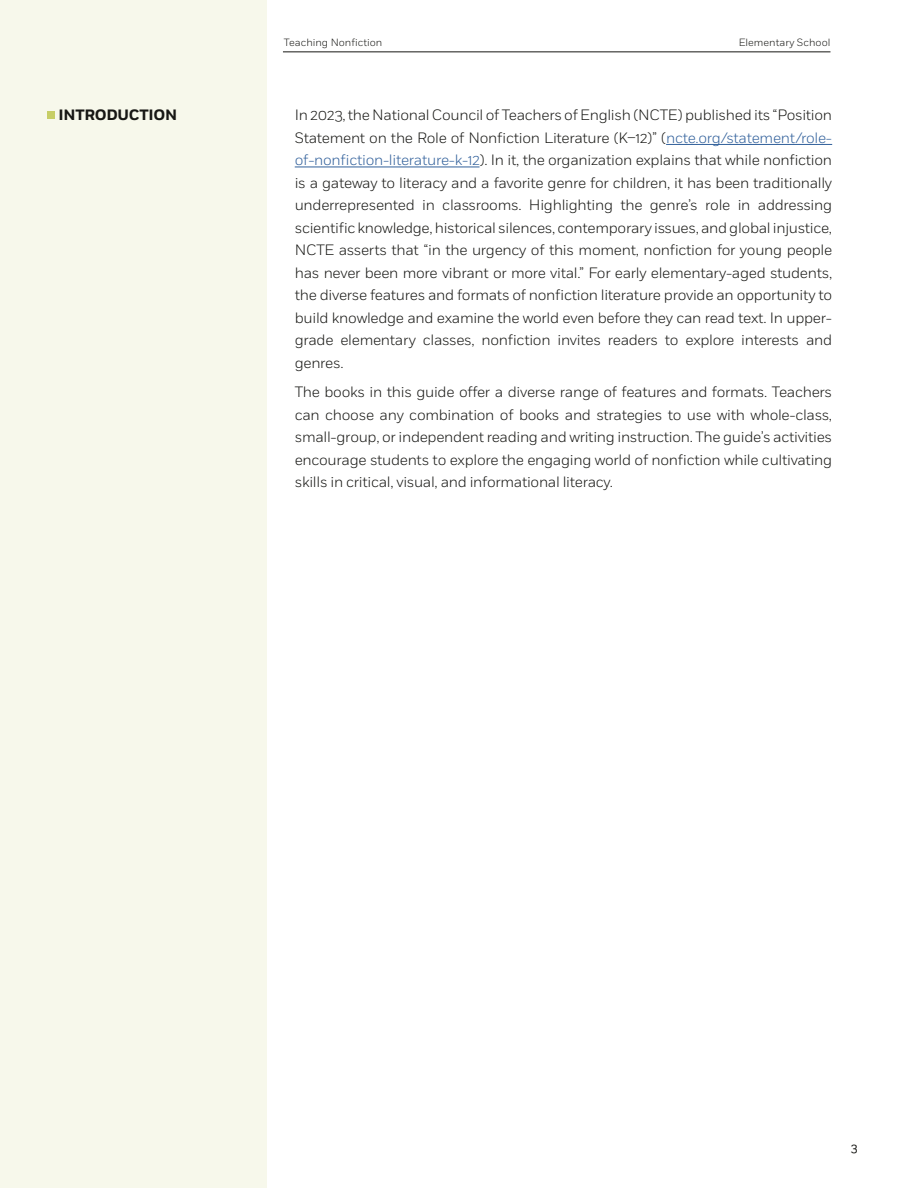
<style>
.page{position:relative;width:918px;height:1188px;background:#fff}
.page>*{position:absolute;margin:0;border:0;box-sizing:border-box;transform-origin:0 0}
.t1{font:300 15px/22.5px "Fort";letter-spacing:-.02em;color:#171714;text-align:justify}
.t2{font:700 15px "Fort";letter-spacing:-.02em;color:#171714}
.t3{font:12.15px "Fort";color:#171714}
.t4{font:300 10.5px "Fort";color:#171714}
.s1{color:#31609b}
</style>
<div class="page">
<div style="left:0;top:0;width:266px;height:1188px;background:#f7f8eb"></div>
<hr style="left:283px;top:52px;width:547px;height:1px;background:#171714">
<div style="left:47px;top:111px;width:8px;height:8px;background:#c7ce67"></div>
<hr style="left:666px;top:144px;width:166px;height:1px;background:#31609b">
<hr style="left:295px;top:167px;width:185px;height:1px;background:#31609b">
<p class="t4" style="left:284px;top:36px;width:100px">Teaching Nonfiction</p>
<p class="t4" style="left:739px;top:36px;width:93px">Elementary School</p>
<p class="t2" style="left:59px;top:106px;width:120px">INTRODUCTION</p>
<p class="t1" style="left:295px;top:104px;width:539px">In 2023, the National Council of Teachers of English (NCTE) published its “Position Statement on the Role of Nonfiction Literature (K–12)” (<span class="s1">ncte.org/statement/role&shy;of-nonfiction-literature-k-12</span>). In it, the organization explains that while nonfiction is a gateway to literacy and a favorite genre for children, it has been traditionally underrepresented in classrooms. Highlighting the genre’s role in addressing scientific knowledge, historical silences, contemporary issues, and global injustice, NCTE asserts that “in the urgency of this moment, nonfiction for young people has never been more vibrant or more vital.” For early elementary-aged students, the diverse features and formats of nonfiction literature provide an opportunity to build knowledge and examine the world even before they can read text. In upper&shy;grade elementary classes, nonfiction invites readers to explore interests and genres.</p>
<p class="t1" style="left:295px;top:381px;width:539px">The books in this guide offer a diverse range of features and formats. Teachers can choose any combination of books and strategies to use with whole-class, small-group, or independent reading and writing instruction. The guide’s activities encourage students to explore the engaging world of nonfiction while cultivating skills in critical, visual, and informational literacy.</p>
<p class="t3" style="left:851px;top:1140px;width:9px">3</p>
</div>
